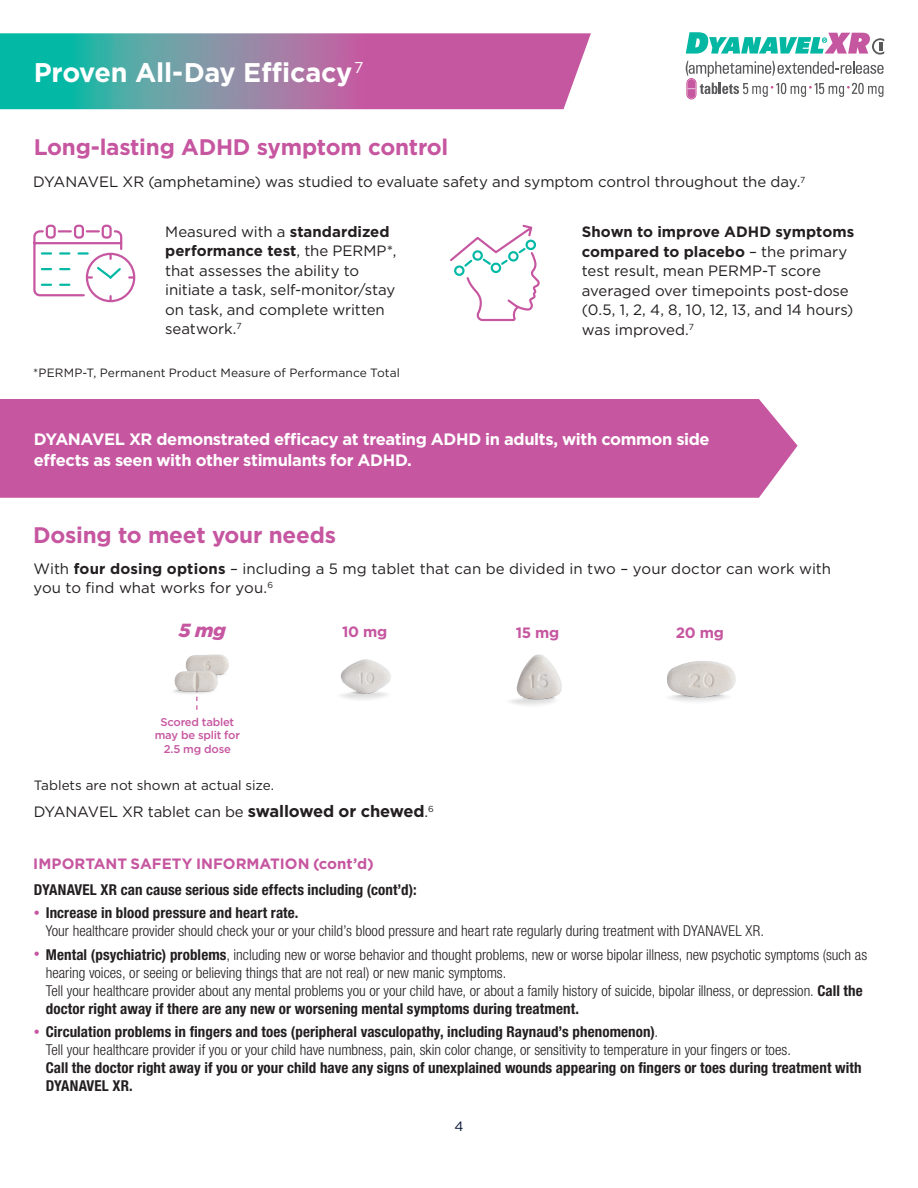
<style>
.page{position:relative;width:918px;height:1188px;background:#fff}
.page>*{position:absolute;margin:0;border:0;box-sizing:border-box;transform-origin:0 0}
.t1{font:700 27px "Gotham";letter-spacing:-.015em;color:#fff}
.t2{font:700 22.5px "Gotham";letter-spacing:-.01em;color:#c656a0}
.t3{font:italic 900 19.05px "Gotham";color:#c656a0}
.t4{font:700 16.5px/21px "Gotham";letter-spacing:-.025em;color:#fff}
.t5{font:300 condensed 15px/18px "Helvetica Neue LT Std";color:#231f20}
.t6{font:15px/19.5px "Gotham";letter-spacing:-.005em;color:#231f20}
.t7{font:700 condensed 15px/18px "Helvetica Neue LT Std";letter-spacing:.005em;color:#231f20}
.t8{font:700 15px "Gotham";color:#c656a0}
.t9{font:13.5px "Gotham";color:#231f20}
.t10{font:13.5px "Gotham";color:#051235}
.t11{font:12px "Gotham";letter-spacing:.005em;color:#231f20}
.t12{font:500 11.25px/13.5px "Gotham";letter-spacing:-.02em;color:#c656a0;text-align:center}
.s1{font-weight:700}
.s2{font-weight:700;font-size:16.5px}
.s3{font-weight:700;font-size:12px;color:#c656a0}
</style>
<div class="page">
<svg style="left:686px;top:32px;width:198px;height:23px"></svg>
<div style="left:687px;top:78px;width:9px;height:21px;border:1px solid #ca5498;border-radius:5px"></div>
<svg style="left:686px;top:61px;width:198px;height:37px"></svg>
<svg style="left:33px;top:224px;width:103px;height:79px"></svg>
<svg style="left:450px;top:224px;width:90px;height:98px"></svg>
<div style="left:0;top:399px;width:798px;height:99px;background:#c656a0"></div>
<svg style="left:0;top:33px;width:591px;height:76px;background:#8d83a6"></svg>
<img style="left:340px;top:659px;width:51px;height:41px">
<img style="left:510px;top:654px;width:52px;height:52px">
<img style="left:667px;top:661px;width:69px;height:41px">
<img style="left:173px;top:654px;width:56px;height:46px">
<h1 class="t1" style="left:34px;top:54px;width:331px">Proven All-Day Efficacy<sup>7</sup></h1>
<h2 class="t2" style="left:34px;top:132px;width:416px">Long-lasting ADHD symptom control</h2>
<p class="t6" style="left:33px;top:172px;width:774px">DYANAVEL XR (amphetamine) was studied to evaluate safety and symptom control throughout the day.<sup>7</sup></p>
<p class="t6" style="left:165px;top:221px;width:233px">Measured with a <span class="s1">standardized performance test</span>, the PERMP*, that assesses the ability to initiate a task, self-monitor/stay on task, and complete written seatwork.<sup>7</sup></p>
<p class="t11" style="left:33px;top:365px;width:368px">*PERMP-T, Permanent Product Measure of Performance Total</p>
<p class="t6" style="left:582px;top:222px;width:274px"><span class="s1">Shown to improve ADHD symptoms compared to placebo</span> – the primary test result, mean PERMP-T score averaged over timepoints post-dose (0.5, 1, 2, 4, 8, 10, 12, 13, and 14 hours) was improved.<sup>7</sup></p>
<p class="t4" style="left:34px;top:428px;width:677px">DYANAVEL XR demonstrated efficacy at treating ADHD in adults, with common side effects as seen with other stimulants for ADHD.</p>
<h2 class="t2" style="left:33px;top:521px;width:304px">Dosing to meet your needs</h2>
<p class="t6" style="left:33px;top:558px;width:799px">With <span class="s1">four dosing options</span> – including a 5 mg tablet that can be divided in two – your doctor can work with you to find what works for you.<sup>6</sup></p>
<p class="t3" style="left:179px;top:617px;width:48px">5 mg</p>
<p class="t8" style="left:342px;top:622px;width:46px">10 mg</p>
<p class="t8" style="left:516px;top:622px;width:45px">15 mg</p>
<p class="t8" style="left:676px;top:622px;width:49px">20 mg</p>
<p class="t12" style="left:155px;top:715px;width:87px">Scored tablet may be split for<br>2.5 mg dose</p>
<p class="t9" style="left:34px;top:777px;width:242px">Tablets are not shown at actual size.</p>
<p class="t6" style="left:34px;top:802px;width:402px">DYANAVEL XR tablet can be <span class="s2">swallowed or chewed</span>.<sup>6</sup></p>
<p class="t8" style="left:33px;top:854px;width:342px">IMPORTANT SAFETY INFORMATION (cont’d)</p>
<p class="t7" style="left:34px;top:880px;width:385px">DYANAVEL XR can cause serious side effects including (cont’d):</p>
<p class="t5" style="left:46px;top:904px;width:720px;text-indent:-12px"><span class="s3">•</span> <span class="s1">Increase in blood pressure and heart rate.<br></span>Your healthcare provider should check your or your child’s blood pressure and heart rate regularly during treatment with DYANAVEL XR.</p>
<p class="t5" style="left:46px;top:945px;width:823px;text-indent:-12px"><span class="s3">•</span> <span class="s1">Mental (psychiatric) problems</span>, including new or worse behavior and thought problems, new or worse bipolar illness, new psychotic symptoms (such as hearing voices, or seeing or believing things that are not real) or new manic symptoms.<br>Tell your healthcare provider about any mental problems you or your child have, or about a family history of suicide, bipolar illness, or depression. <span class="s1">Call the doctor right away if there are any new or worsening mental symptoms during treatment.</span></p>
<p class="t5" style="left:46px;top:1023px;width:747px;text-indent:-12px"><span class="s3">•</span> <span class="s1">Circulation problems in fingers and toes (peripheral vasculopathy, including Raynaud’s phenomenon)</span>.<br>Tell your healthcare provider if you or your child have numbness, pain, skin color change, or sensitivity to temperature in your fingers or toes.</p>
<p class="t7" style="left:46px;top:1059px;width:817px">Call the doctor right away if you or your child have any signs of unexplained wounds appearing on fingers or toes during treatment with<br>DYANAVEL XR.</p>
<p class="t10" style="left:455px;top:1118px;width:11px">4</p>
</div>
